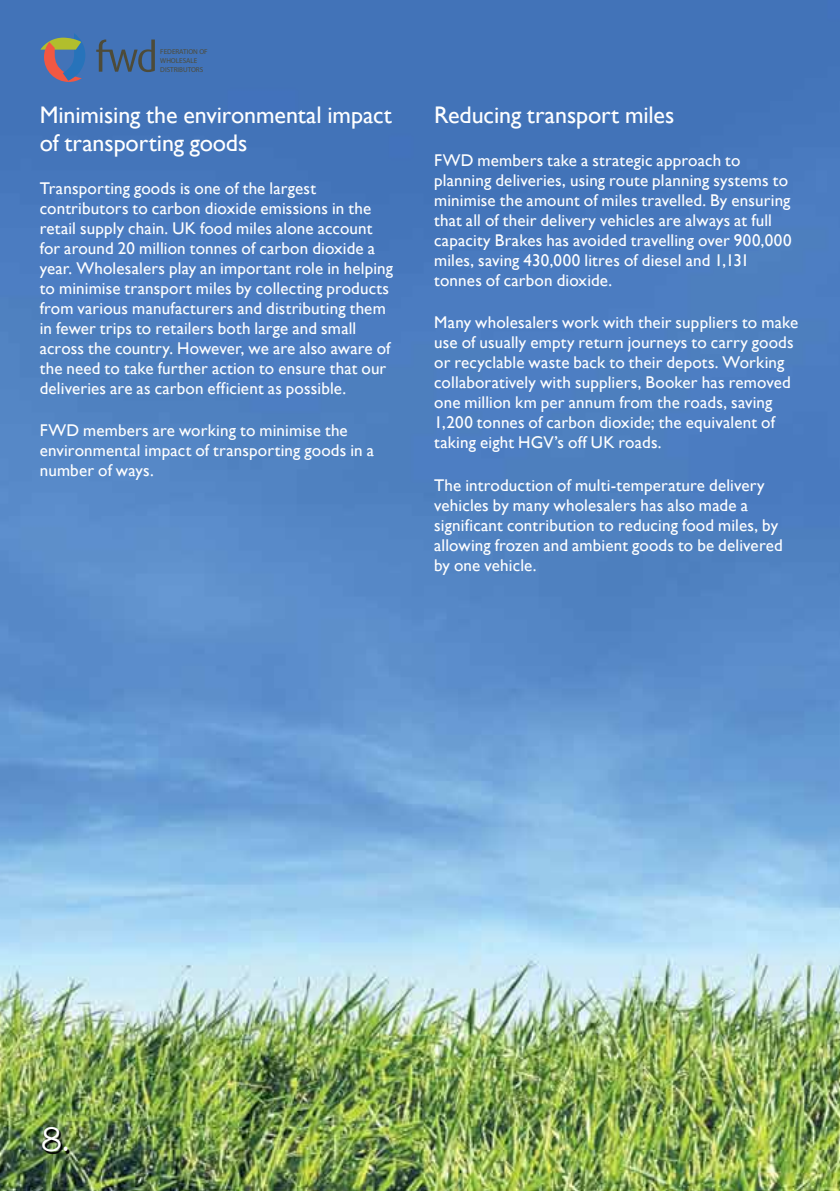
<style>
.page{position:relative;width:840px;height:1191px;background:#fff}
.page>*{position:absolute;margin:0;border:0;box-sizing:border-box;transform-origin:0 0}
.t1{font:32px "Apple Gothic";color:#fff}
.t2{font:24px/28px "Gill Sans";letter-spacing:-.005em;color:#fff}
.t3{font:17px/20px "Gill Sans";letter-spacing:.01em;color:#fff}
.t4{font:7.2px/8.6px "Myriad Pro";color:#4d4b39}
</style>
<div class="page">
<img style="left:0;top:0;width:839px;height:1191px">
<svg style="left:96px;top:39px;width:59px;height:33px;background:#456690"></svg>
<svg style="left:40px;top:33px;width:45px;height:49px;background:#70788c"></svg>
<svg style="left:44px;top:1129px;width:25px;height:24px"></svg>
<p class="t4" style="left:160px;top:48px;width:49px">FEDERATION OF<br>WHOLESALE<br>DISTRIBUTORS</p>
<h2 class="t2" style="left:40px;top:101px;width:353px">Minimising the environmental impact of transporting goods</h2>
<p class="t3" style="left:40px;top:178px;width:354px">Transporting goods is one of the largest contributors to carbon dioxide emissions in the retail supply chain. UK food miles alone account for around 20 million tonnes of carbon dioxide a year. Wholesalers play an important role in helping to minimise transport miles by collecting products from various manufacturers and distributing them in fewer trips to retailers both large and small across the country. However, we are also aware of the need to take further action to ensure that our deliveries are as carbon efficient as possible.</p>
<p class="t3" style="left:40px;top:420px;width:335px">FWD members are working to minimise the environmental impact of transporting goods in a number of ways.</p>
<h2 class="t2" style="left:434px;top:101px;width:241px">Reducing transport miles</h2>
<p class="t3" style="left:434px;top:150px;width:359px">FWD members take a strategic approach to planning deliveries, using route planning systems to minimise the amount of miles travelled. By ensuring that all of their delivery vehicles are always at full capacity Brakes has avoided travelling over 900,000 miles, saving 430,000 litres of diesel and 1,131 tonnes of carbon dioxide.</p>
<p class="t3" style="left:434px;top:312px;width:365px">Many wholesalers work with their suppliers to make use of usually empty return journeys to carry goods or recyclable waste back to their depots. Working collaboratively with suppliers, Booker has removed one million km per annum from the roads, saving 1,200 tonnes of carbon dioxide; the equivalent of taking eight HGV’s off UK roads.</p>
<p class="t3" style="left:434px;top:475px;width:350px">The introduction of multi-temperature delivery vehicles by many wholesalers has also made a significant contribution to reducing food miles, by allowing frozen and ambient goods to be delivered by one vehicle.</p>
<h1 class="t1" style="left:40px;top:1121px;width:34px">8.</h1>
</div>
